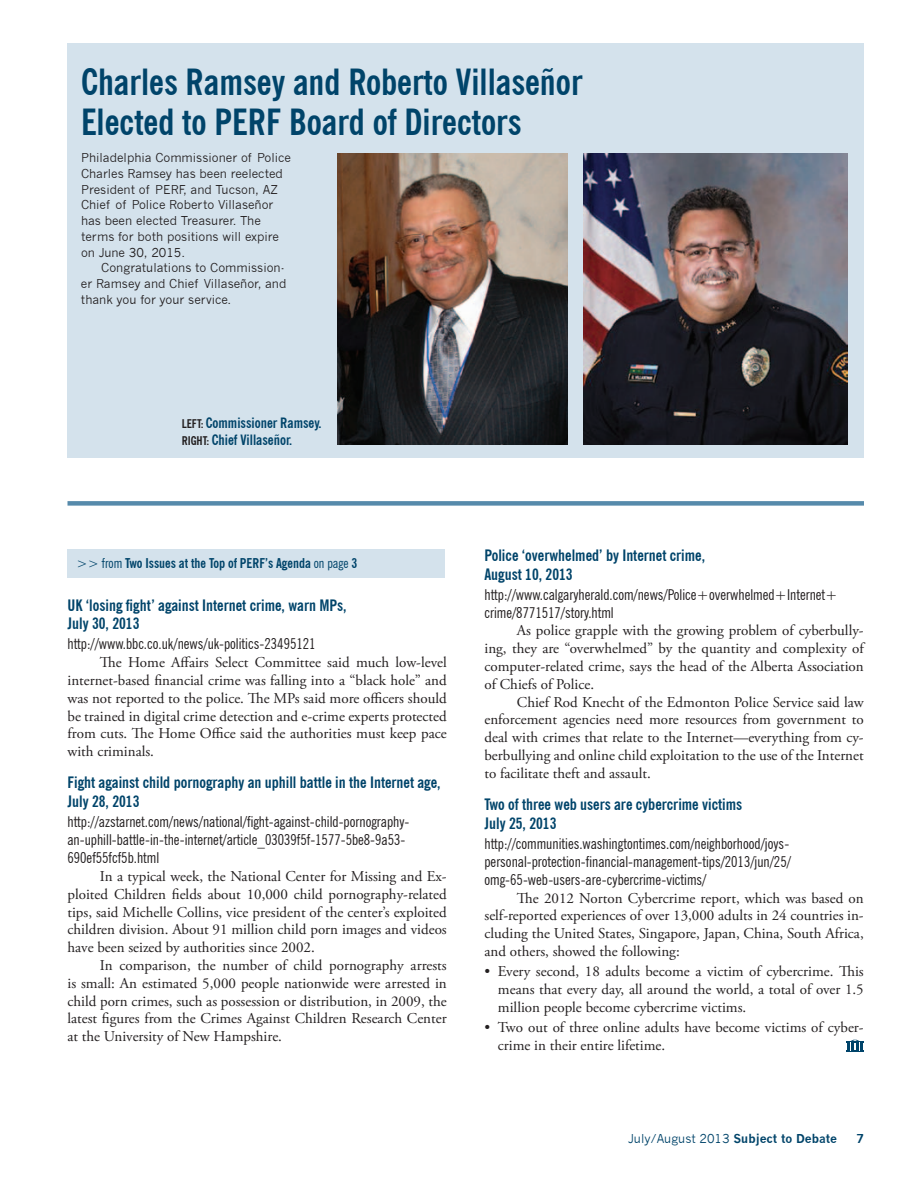
<style>
.page{position:relative;width:918px;height:1188px;background:#fff}
.page>*{position:absolute;margin:0;border:0;box-sizing:border-box;transform-origin:0 0}
.t1{font:700 condensed 36px/40.5px "News Gothic BT";color:#00446a}
.t2{font:700 condensed 15.75px/18.8px "News Gothic BT";color:#00446a}
.t3{font:15px/17.7px "Adobe Garamond Pro";color:#231f20;text-align:justify}
.t4{font:condensed 15px/18px "News Gothic BT";color:#231f20}
.t5{font:700 condensed 14.25px/17.2px "News Gothic BT";color:#00446a}
.t6{font:700 condensed 13.5px "News Gothic BT";color:#00446a}
.t7{font:12px/15.8px "News Gothic";color:#231f20}
.t8{font:12px "News Gothic";color:#00446a}
.t9{font:700 12px "News Gothic";color:#00446a}
.s1{font-size:12px;color:#231f20}
.s2{font-weight:400}
.s3{font-weight:700}
</style>
<div class="page">
<div style="left:68px;top:501px;width:796px;height:5px;background:#568aab"></div>
<div style="left:68px;top:549px;width:378px;height:28px;background:#d4e2ec"></div>
<div style="left:68px;top:43px;width:796px;height:415px;background:#d4e2ec"></div>
<img style="left:338px;top:153px;width:230px;height:292px">
<img style="left:584px;top:153px;width:263px;height:292px">
<svg style="left:846px;top:1040px;width:18px;height:12px"></svg>
<h1 class="t1" style="left:81px;top:61px;width:503px">Charles Ramsey and Roberto Villaseñor<br>Elected to PERF Board of Directors</h1>
<p class="t7" style="left:81px;top:150px;width:212px">Philadelphia Commissioner of Police<br>Charles Ramsey has been reelected<br>President of PERF, and Tucson, AZ<br>Chief of Police Roberto Villaseñor has been elected Treasurer. The terms for both positions will expire on June 30, 2015.</p>
<p class="t7" style="left:81px;top:260px;width:207px;text-indent:20px">Congratulations to Commission&shy;er Ramsey and Chief Villaseñor, and thank you for your service.</p>
<p class="t5" style="left:182px;top:414px;width:141px"><span class="s1">LEFT:</span> Commissioner Ramsey.<br><span class="s1">RIGHT:</span> Chief Villaseñor.</p>
<p class="t6" style="left:76px;top:555px;width:282px"><span class="s2">&gt;&gt; from</span> Two Issues at the Top of Perf’s Agenda <span class="s2">on page</span> 3</p>
<p class="t2" style="left:68px;top:595px;width:281px">UK ‘losing fight’ against Internet crime, warn MPs,<br>July 30, 2013</p>
<p class="t4" style="left:68px;top:635px;width:250px">http://www.bbc.co.uk/news/uk-politics-23495121</p>
<p class="t3" style="left:68px;top:654px;width:381px;text-indent:32px">The Home Affairs Select Committee said much low-level internet-based financial crime was falling into a “black hole” and was not reported to the police. The MPs said more officers should be trained in digital crime detection and e-crime experts protected from cuts. The Home Office said the authorities must keep pace with criminals.</p>
<p class="t2" style="left:68px;top:773px;width:375px">Fight against child pornography an uphill battle in the Internet age,<br>July 28, 2013</p>
<p class="t4" style="left:68px;top:813px;width:344px">http://azstarnet.com/news/national/fight-against-child-pornography&shy;an-uphill-battle-in-the-internet/article_03039f5f-1577-5be8-9a53-<br>690ef55fcf5b.html</p>
<p class="t3" style="left:68px;top:868px;width:381px;text-indent:32px">In a typical week, the National Center for Missing and Ex&shy;ploited Children fields about 10,000 child pornography-related tips, said Michelle Collins, vice president of the center’s exploited children division. About 91 million child porn images and videos have been seized by authorities since 2002.</p>
<p class="t3" style="left:68px;top:957px;width:381px;text-indent:32px">In comparison, the number of child pornography arrests is small: An estimated 5,000 people nationwide were arrested in child porn crimes, such as possession or distribution, in 2009, the latest figures from the Crimes Against Children Research Center at the University of New Hampshire.</p>
<p class="t2" style="left:484px;top:546px;width:222px">Police ‘overwhelmed’ by Internet crime,<br>August 10, 2013</p>
<p class="t4" style="left:484px;top:585px;width:355px">http://www.calgaryherald.com/news/Police+overwhelmed+Internet+ crime/8771517/story.html</p>
<p class="t3" style="left:484px;top:622px;width:381px;text-indent:32px">As police grapple with the growing problem of cyberbully&shy;ing, they are “overwhelmed” by the quantity and complexity of computer-related crime, says the head of the Alberta Association of Chiefs of Police.</p>
<p class="t3" style="left:484px;top:693px;width:381px;text-indent:32px">Chief Rod Knecht of the Edmonton Police Service said law enforcement agencies need more resources from government to deal with crimes that relate to the Internet—everything from cy&shy;berbullying and online child exploitation to the use of the Internet to facilitate theft and assault.</p>
<p class="t2" style="left:484px;top:795px;width:259px">Two of three web users are cybercrime victims<br>July 25, 2013</p>
<p class="t4" style="left:484px;top:834px;width:308px;text-align:justify">http://communities.washingtontimes.com/neighborhood/joys&shy;personal-protection-financial-management-tips/2013/jun/25/ omg-65-web-users-are-cybercrime-victims/</p>
<p class="t3" style="left:484px;top:889px;width:381px;text-indent:32px">The 2012 Norton Cybercrime report, which was based on self-reported experiences of over 13,000 adults in 24 countries in&shy;cluding the United States, Singapore, Japan, China, South Africa, and others, showed the following:</p>
<p class="t3" style="left:498px;top:963px;width:367px;text-indent:-14px">• Every second, 18 adults become a victim of cybercrime. This means that every day, all around the world, a total of over 1.5 million people become cybercrime victims.</p>
<p class="t3" style="left:498px;top:1019px;width:367px;text-indent:-14px">• Two out of three online adults have become victims of cyber&shy;crime in their entire lifetime.</p>
<p class="t8" style="left:628px;top:1132px;width:210px">July/August 2013 <span class="s3">Subject to Debate</span></p>
<p class="t9" style="left:857px;top:1131px;width:9px">7</p>
</div>
